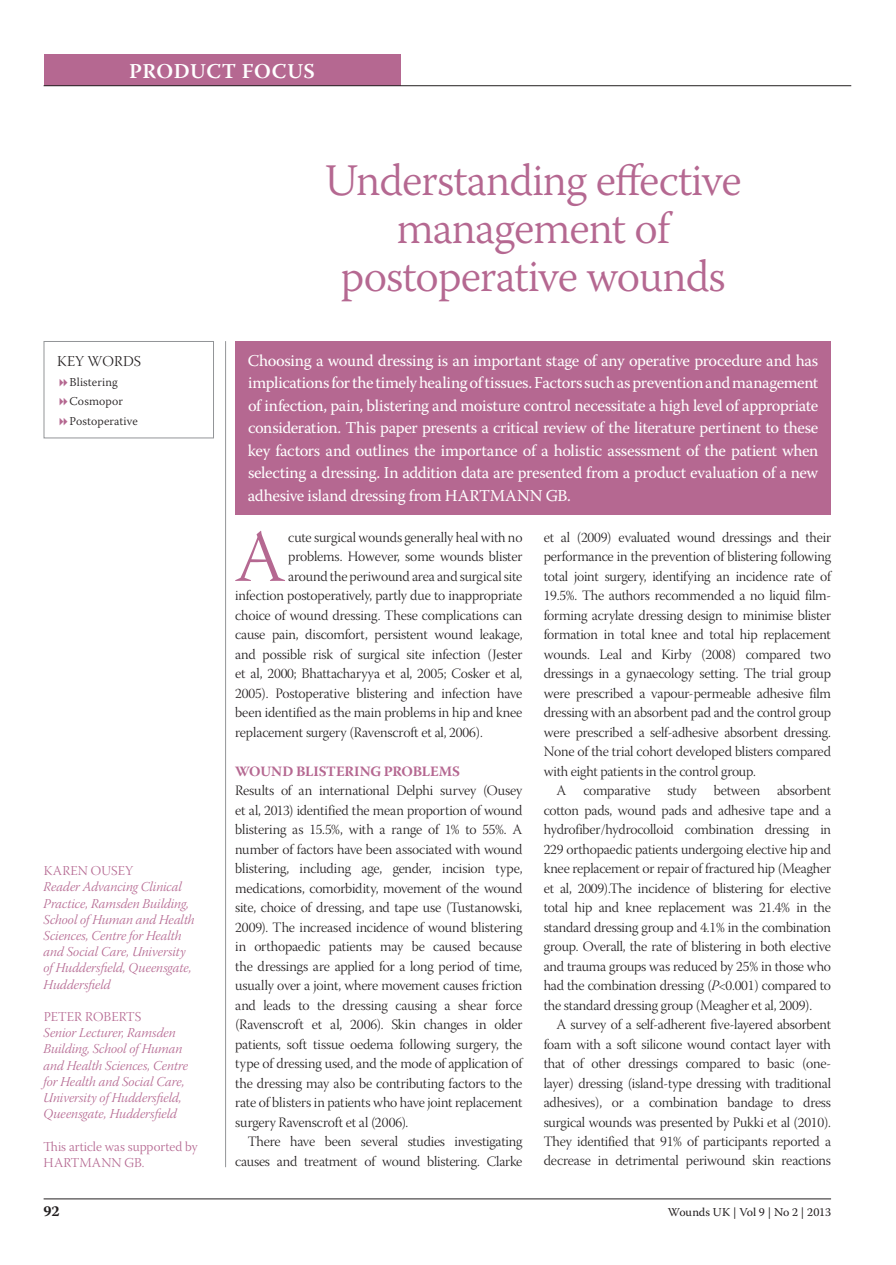
<style>
.page{position:relative;width:896px;height:1265px;background:#fff}
.page>*{position:absolute;margin:0;border:0;box-sizing:border-box;transform-origin:0 0}
.t1{font:73.35px "Warnock Pro Light Subh";color:#b56891}
.t2{font:300 45px/48px "Warnock Pro";letter-spacing:-.025em;color:#b56891;text-align:center}
.t3{font:600 21px "Warnock Pro";letter-spacing:.04em;color:#fff}
.t4{font:16.5px/22.5px "Warnock Pro";letter-spacing:-.02em;color:#fff;text-align:justify}
.t5{font:15px "Warnock Pro Light Subh";letter-spacing:.01em;color:#231f20}
.t6{font:700 15px "Warnock Pro";color:#231f20}
.t7{font:14.25px/19.5px "Warnock Pro Light Subh";letter-spacing:-.01em;color:#231f20;text-align:justify}
.t8{font:700 14.25px "Warnock Pro";letter-spacing:-.005em;color:#b56891}
.t9{font:13.5px/16.2px "Warnock Pro Light It Subh";color:#b56891}
.t10{font:13.5px/16.2px "Warnock Pro Light Subh";letter-spacing:.005em;color:#b56891}
.t11{font:300 12px/19.5px "Warnock Pro";letter-spacing:.01em;color:#231f20}
.t12{font:12px "Warnock Pro";letter-spacing:-.005em;color:#231f20}
.s1{font-family:"Warnock Pro Light It Subh"}
</style>
<div class="page">
<hr style="left:44px;top:1198px;width:786px;height:1px;background:#231f20">
<div style="left:44px;top:54px;width:356px;height:32px;background:#b56891"></div>
<hr style="left:44px;top:85px;width:806px;height:1px;background:#231f20">
<hr style="left:225px;top:341px;width:1px;height:826px;background:#939598">
<div style="left:235px;top:341px;width:595px;height:173px;background:#b56891"></div>
<div style="left:44px;top:341px;width:170px;height:97px;border:1px solid #939598"></div>
<h3 class="t3" style="left:129px;top:58px;width:142px">PRODUCT FOCU</h3>
<h3 class="t3" style="left:303px;top:58px;width:13px">S</h3>
<h2 class="t2" style="left:324px;top:156px;width:418px">Understanding effective management of postoperative wounds</h2>
<p class="t5" style="left:57px;top:353px;width:85px">KEY WORDS</p>
<p class="t11" style="left:70px;top:372px;width:70px">Blistering<br>Cosmopor<br>Postoperative</p>
<p class="t10" style="left:44px;top:864px;width:91px">KAREN OUSEY</p>
<p class="t9" style="left:44px;top:880px;width:152px">Reader Advancing Clinical<br>Practice, Ramsden Building,<br>School of Human and Health<br>Sciences, Centre for Health and Social Care, University of Huddersfield, Queensgate,<br>Huddersfield</p>
<p class="t10" style="left:44px;top:1010px;width:99px">PETER ROBERTS</p>
<p class="t9" style="left:44px;top:1026px;width:146px">Senior Lecturer, Ramsden<br>Building, School of Human and Health Sciences, Centre for Health and Social Care,<br>University of Huddersfield,<br>Queensgate, Huddersfield</p>
<p class="t10" style="left:44px;top:1140px;width:156px">This article was supported by<br>HARTMANN GB.</p>
<p class="t4" style="left:248px;top:349px;width:571px">Choosing a wound dressing is an important stage of any operative procedure and has implicationsforthetimelyhealingoftissues.Factorssuchaspreventionandmanagement of infection, pain, blistering and moisture control necessitate a high level of appropriate consideration. This paper presents a critical review of the literature pertinent to these key factors and outlines the importance of a holistic assessment of the patient when selecting a dressing. In addition data are presented from a product evaluation of a new adhesive island dressing from HARTMANN GB.</p>
<h1 class="t1" style="left:234px;top:517px;width:53px">A</h1>
<p class="t7" style="left:288px;top:529px;width:236px">cute surgical wounds generally heal with no</p>
<p class="t7" style="left:288px;top:549px;width:235px">problems. However, some wounds blister</p>
<p class="t7" style="left:288px;top:568px;width:235px">around the periwound area and surgical site</p>
<p class="t7" style="left:235px;top:588px;width:289px">infection postoperatively, partly due to inappropriate</p>
<p class="t7" style="left:235px;top:607px;width:288px">choice of wound dressing. These complications can</p>
<p class="t7" style="left:235px;top:627px;width:289px">cause pain, discomfort, persistent wound leakage,</p>
<p class="t7" style="left:235px;top:646px;width:289px">and possible risk of surgical site infection (Jester</p>
<p class="t7" style="left:235px;top:666px;width:288px">et al, 2000; Bhattacharyya et al, 2005; Cosker et al,</p>
<p class="t7" style="left:235px;top:685px;width:289px">2005). Postoperative blistering and infection have</p>
<p class="t7" style="left:235px;top:705px;width:288px">been identified as the main problems in hip and knee</p>
<p class="t7" style="left:235px;top:724px;width:249px">replacement surgery (Ravenscroft et al, 2006).</p>
<p class="t8" style="left:235px;top:762px;width:226px">WOUND BLISTERING PROBLEMS</p>
<p class="t7" style="left:235px;top:783px;width:289px">Results of an international Delphi survey (Ousey et al, 2013) identified the mean proportion of wound blistering as 15.5%, with a range of 1% to 55%. A number of factors have been associated with wound blistering, including age, gender, incision type, medications, comorbidity, movement of the wound site, choice of dressing, and tape use (Tustanowski, 2009). The increased incidence of wound blistering in orthopaedic patients may be caused because the dressings are applied for a long period of time, usually over a joint, where movement causes friction and leads to the dressing causing a shear force (Ravenscroft et al, 2006). Skin changes in older patients, soft tissue oedema following surgery, the type of dressing used, and the mode of application of the dressing may also be contributing factors to the rate of blisters in patients who have joint replacement surgery Ravenscroft et al (2006).</p>
<p class="t7" style="left:235px;top:1133px;width:289px;text-align:right">There have been several studies investigating causes and treatment of wound blistering. Clarke</p>
<p class="t7" style="left:543px;top:529px;width:289px">et al (2009) evaluated wound dressings and their performance in the prevention of blistering following total joint surgery, identifying an incidence rate of 19.5%. The authors recommended a no liquid film&shy;forming acrylate dressing design to minimise blister formation in total knee and total hip replacement wounds. Leal and Kirby (2008) compared two dressings in a gynaecology setting. The trial group were prescribed a vapour-permeable adhesive film dressing with an absorbent pad and the control group were prescribed a self-adhesive absorbent dressing.<br>None of the trial cohort developed blisters compared with eight patients in the control group.</p>
<p class="t7" style="left:543px;top:782px;width:289px;text-indent:13px">A comparative study between absorbent cotton pads, wound pads and adhesive tape and a hydrofiber/hydrocolloid combination dressing in 229 orthopaedic patients undergoing elective hip and knee replacement or repair of fractured hip (Meagher et al, 2009).The incidence of blistering for elective total hip and knee replacement was 21.4% in the standard dressing group and 4.1% in the combination group. Overall, the rate of blistering in both elective and trauma groups was reduced by 25% in those who had the combination dressing (<span class="s1">P</span>&lt;0.001) compared to the standard dressing group (Meagher et al, 2009).</p>
<p class="t7" style="left:543px;top:1016px;width:289px;text-indent:13px">A survey of a self-adherent five-layered absorbent foam with a soft silicone wound contact layer with that of other dressings compared to basic (one&shy;layer) dressing (island-type dressing with traditional adhesives), or a combination bandage to dress surgical wounds was presented by Pukki et al (2010).<br>They identified that 91% of participants reported a decrease in detrimental periwound skin reactions</p>
<p class="t6" style="left:44px;top:1202px;width:18px">92</p>
<p class="t12" style="left:667px;top:1205px;width:164px">Wounds UK | Vol 9 | No 2 | 2013</p>
</div>
